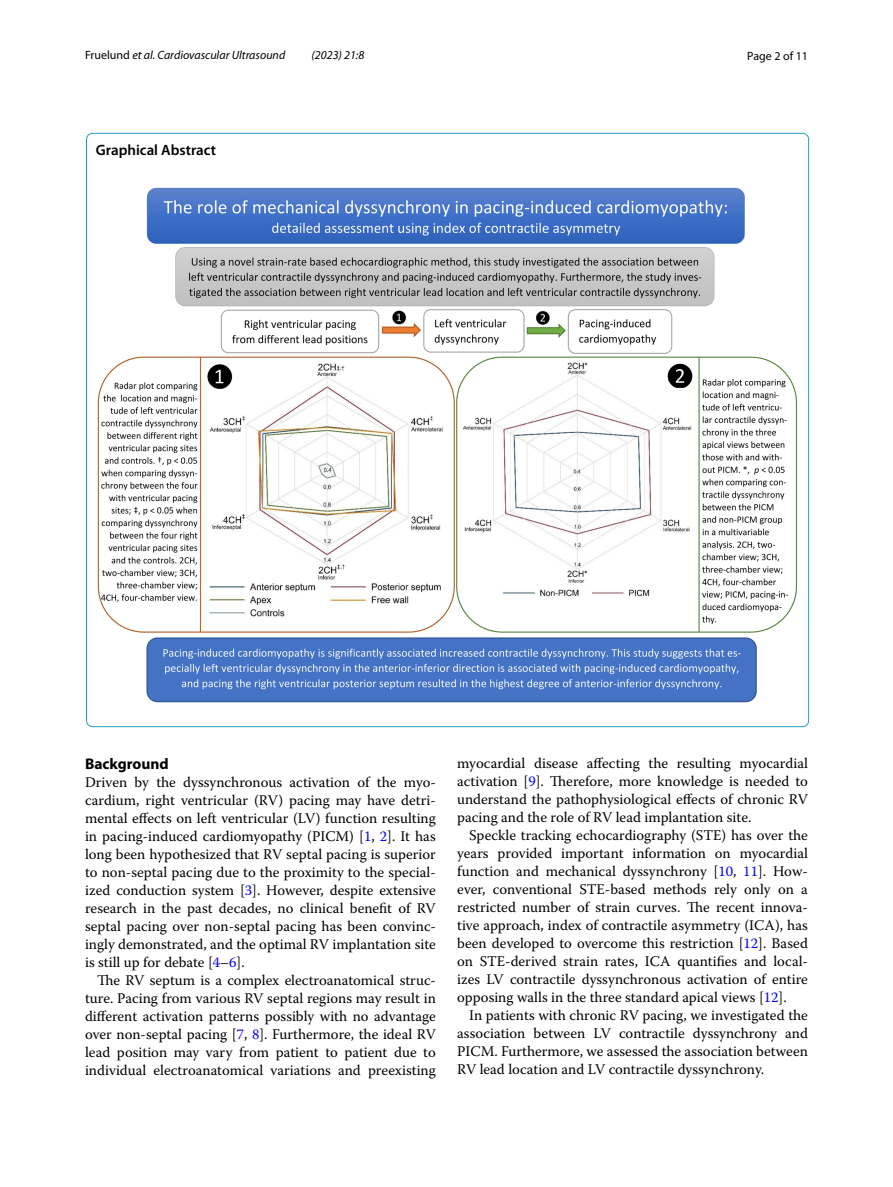
<style>
.page{position:relative;width:893px;height:1187px;background:#fff}
.page>*{position:absolute;margin:0;border:0;box-sizing:border-box;transform-origin:0 0}
.t1{font:700 15.45px "Myriad Pro";color:#000}
.t2{font:600 15px "Myriad Pro";color:#000}
.t3{font:14.7px/18px "Warnock Pro";color:#000;text-align:justify}
.t4{font:italic 12px "Myriad Pro";color:#000}
.t5{font:12px "Myriad Pro";color:#000}
.s1{font-style:normal}
.s2{color:#00f}
</style>
<div class="page">
<img style="left:97px;top:188px;width:701px;height:514px">
<p class="t4" style="left:85px;top:48px;width:202px"><span class="s1">Fruelund</span> et al. Cardiovascular Ultrasound</p>
<p class="t4" style="left:312px;top:48px;width:54px">(2023) 21:8</p>
<p class="t5" style="left:747px;top:48px;width:62px">Page 2 of 11</p>
<p class="t2" style="left:96px;top:141px;width:122px">Graphical Abstract</p>
<p class="t1" style="left:85px;top:753px;width:85px">Background</p>
<p class="t3" style="left:85px;top:772px;width:352px">Driven by the dyssynchronous activation of the myo&shy;cardium, right ventricular (RV) pacing may have detri&shy;mental effects on left ventricular (LV) function resulting in pacing-induced cardiomyopathy (PICM) [<span class="s2">1</span>, <span class="s2">2</span>]. It has long been hypothesized that RV septal pacing is superior to non-septal pacing due to the proximity to the special&shy;ized conduction system [<span class="s2">3</span>]. However, despite extensive research in the past decades, no clinical benefit of RV septal pacing over non-septal pacing has been convinc&shy;ingly demonstrated, and the optimal RV implantation site is still up for debate [<span class="s2">4</span>–<span class="s2">6</span>].</p>
<p class="t3" style="left:85px;top:970px;width:352px;text-indent:12px">The RV septum is a complex electroanatomical struc&shy;ture. Pacing from various RV septal regions may result in different activation patterns possibly with no advantage over non-septal pacing [<span class="s2">7</span>, <span class="s2">8</span>]. Furthermore, the ideal RV lead position may vary from patient to patient due to individual electroanatomical variations and preexisting</p>
<p class="t3" style="left:457px;top:753px;width:352px">myocardial disease affecting the resulting myocardial activation [<span class="s2">9</span>]. Therefore, more knowledge is needed to understand the pathophysiological effects of chronic RV pacing and the role of RV lead implantation site.</p>
<p class="t3" style="left:457px;top:825px;width:352px;text-indent:12px">Speckle tracking echocardiography (STE) has over the years provided important information on myocardial function and mechanical dyssynchrony [<span class="s2">10</span>, <span class="s2">11</span>]. How&shy;ever, conventional STE-based methods rely only on a restricted number of strain curves. The recent innova&shy;tive approach, index of contractile asymmetry (ICA), has been developed to overcome this restriction [<span class="s2">12</span>]. Based on STE-derived strain rates, ICA quantifies and local&shy;izes LV contractile dyssynchronous activation of entire opposing walls in the three standard apical views [<span class="s2">12</span>].</p>
<p class="t3" style="left:457px;top:1005px;width:352px;text-indent:12px">In patients with chronic RV pacing, we investigated the association between LV contractile dyssynchrony and PICM. Furthermore, we assessed the association between RV lead location and LV contractile dyssynchrony.</p>
</div>
